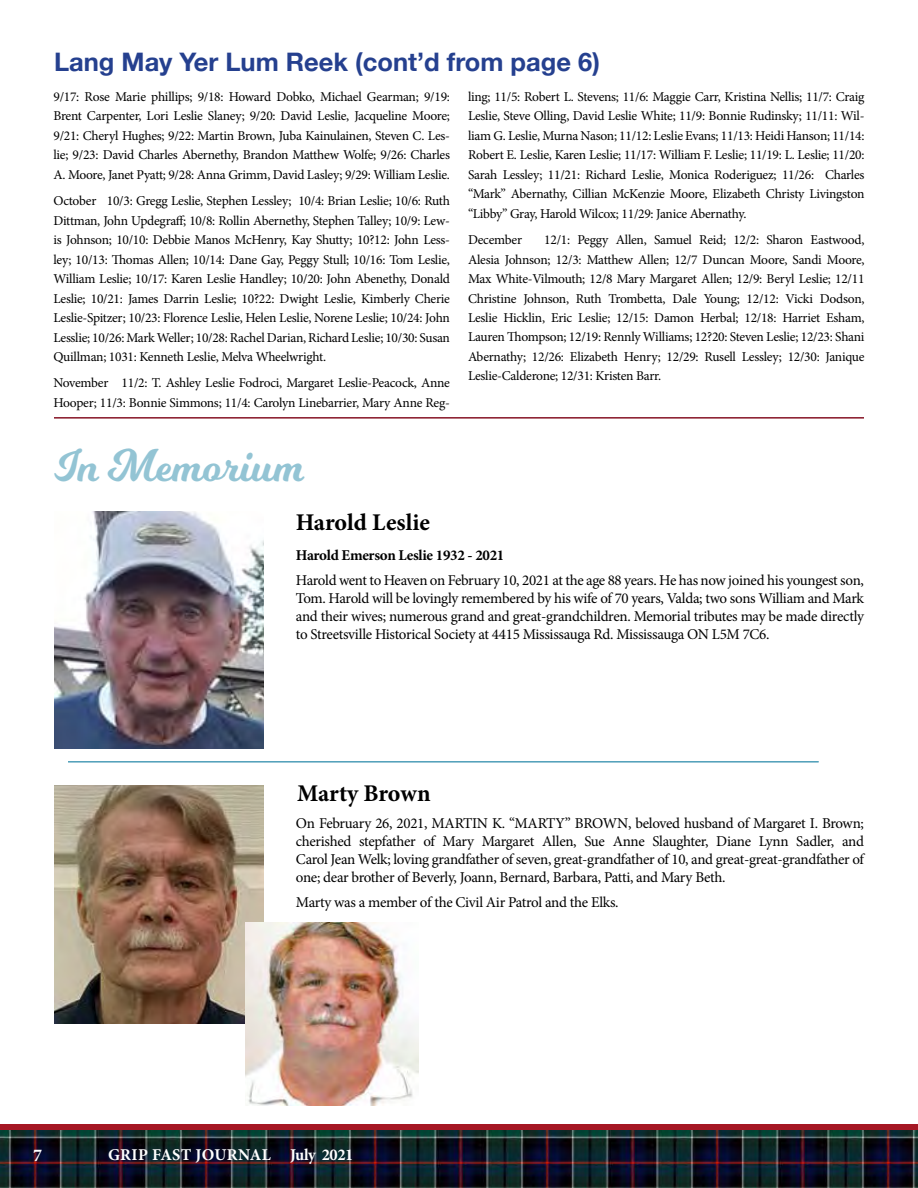
<style>
.page{position:relative;width:918px;height:1188px;background:#fff}
.page>*{position:absolute;margin:0;border:0;box-sizing:border-box;transform-origin:0 0}
.t1{font:45px "Milkshake";letter-spacing:.02em;color:#93c4d4}
.t2{font:700 25.5px "Helvetica Neue";color:#25408f}
.t3{font:700 24px "Minion Pro";letter-spacing:-.005em;color:#000}
.t4{font:700 18px "Minion Pro";color:#fff}
.t5{font:700 16.5px "Minion Pro";letter-spacing:.01em;color:#fff}
.t6{font:15px/18px "Minion Pro";letter-spacing:-.02em;color:#000;text-align:justify}
.t7{font:700 15px "Minion Pro";letter-spacing:-.02em;color:#000}
.t8{font:13.5px/19.5px "Minion Pro";letter-spacing:-.02em;color:#000;text-align:justify}
</style>
<div class="page">
<img style="left:0;top:1130px;width:144px;height:58px">
<img style="left:144px;top:1130px;width:170px;height:58px">
<img style="left:314px;top:1130px;width:171px;height:58px">
<img style="left:485px;top:1130px;width:170px;height:58px">
<img style="left:655px;top:1130px;width:171px;height:58px">
<img style="left:826px;top:1130px;width:92px;height:58px">
<div style="left:0;top:1124px;width:918px;height:6px;background:#a51724"></div>
<hr style="left:54px;top:417px;width:810px;height:1px;background:#8b1e2e">
<hr style="left:54px;top:418px;width:810px;height:1px;background:#8b1e2e">
<img style="left:54px;top:511px;width:209px;height:238px">
<img style="left:54px;top:786px;width:209px;height:237px">
<img style="left:245px;top:922px;width:173px;height:183px">
<hr style="left:68px;top:762px;width:751px;height:1px;background:#4499b5">
<h2 class="t2" style="left:54px;top:46px;width:547px">Lang May Yer Lum Reek (cont’d from page 6)</h2>
<p class="t8" style="left:53px;top:87px;width:398px">9/17: Rose Marie phillips; 9/18: Howard Dobko, Michael Gearman; 9/19:<br>Brent Carpenter, Lori Leslie Slaney; 9/20: David Leslie, Jacqueline Moore; 9/21: Cheryl Hughes; 9/22: Martin Brown, Juba Kainulainen, Steven C. Les&shy;lie; 9/23: David Charles Abernethy, Brandon Matthew Wolfe; 9/26: Charles A. Moore, Janet Pyatt; 9/28: Anna Grimm, David Lasley; 9/29: William Leslie.</p>
<p class="t8" style="left:53px;top:191px;width:398px">October 10/3: Gregg Leslie, Stephen Lessley; 10/4: Brian Leslie; 10/6: Ruth Dittman, John Updegraff; 10/8: Rollin Abernethy, Stephen Talley; 10/9: Lew&shy;is Johnson; 10/10: Debbie Manos McHenry, Kay Shutty; 10?12: John Less&shy;ley; 10/13: Thomas Allen; 10/14: Dane Gay, Peggy Stull; 10/16: Tom Leslie, William Leslie; 10/17: Karen Leslie Handley; 10/20: John Abenethy, Donald Leslie; 10/21: James Darrin Leslie; 10?22: Dwight Leslie, Kimberly Cherie Leslie-Spitzer; 10/23: Florence Leslie, Helen Leslie, Norene Leslie; 10/24: John Lesslie; 10/26: Mark Weller; 10/28: Rachel Darian, Richard Leslie; 10/30: Susan Quillman; 1031: Kenneth Leslie, Melva Wheelwright.</p>
<p class="t8" style="left:53px;top:373px;width:398px">November 11/2: T. Ashley Leslie Fodroci, Margaret Leslie-Peacock, Anne<br>Hooper; 11/3: Bonnie Simmons; 11/4: Carolyn Linebarrier, Mary Anne Reg-</p>
<h1 class="t1" style="left:54px;top:433px;width:253px">In Memorium</h1>
<h3 class="t3" style="left:296px;top:505px;width:136px">Harold Leslie</h3>
<p class="t8" style="left:468px;top:87px;width:398px">ling; 11/5: Robert L. Stevens; 11/6: Maggie Carr, Kristina Nellis; 11/7: Craig Leslie, Steve Olling, David Leslie White; 11/9: Bonnie Rudinsky; 11/11: Wil&shy;liam G. Leslie, Murna Nason; 11/12: Leslie Evans; 11/13: Heidi Hanson; 11/14:<br>Robert E. Leslie, Karen Leslie; 11/17: William F. Leslie; 11/19: L. Leslie; 11/20:<br>Sarah Lessley; 11/21: Richard Leslie, Monica Roderiguez; 11/26: Charles “Mark” Abernathy, Cillian McKenzie Moore, Elizabeth Christy Livingston “Libby” Gray, Harold Wilcox; 11/29: Janice Abernathy.</p>
<p class="t8" style="left:468px;top:230px;width:56px">December</p>
<p class="t8" style="left:468px;top:230px;width:398px;text-indent:76px">12/1: Peggy Allen, Samuel Reid; 12/2: Sharon Eastwood, Alesia Johnson; 12/3: Matthew Allen; 12/7 Duncan Moore, Sandi Moore, Max White-Vilmouth; 12/8 Mary Margaret Allen; 12/9: Beryl Leslie; 12/11<br>Christine Johnson, Ruth Trombetta, Dale Young; 12/12: Vicki Dodson, Leslie Hicklin, Eric Leslie; 12/15: Damon Herbal; 12/18: Harriet Esham, Lauren Thompson; 12/19: Rennly Williams; 12?20: Steven Leslie; 12/23: Shani Abernathy; 12/26: Elizabeth Henry; 12/29: Rusell Lessley; 12/30: Janique Leslie-Calderone; 12/31: Kristen Barr.</p>
<p class="t7" style="left:296px;top:544px;width:210px">Harold Emerson Leslie 1932 - 2021</p>
<p class="t6" style="left:296px;top:571px;width:570px">Harold went to Heaven on February 10, 2021 at the age 88 years. He has now joined his youngest son, Tom. Harold will be lovingly remembered by his wife of 70 years, Valda; two sons William and Mark and their wives; numerous grand and great-grandchildren. Memorial tributes may be made directly to Streetsville Historical Society at 4415 Mississauga Rd. Mississauga ON L5M 7C6.</p>
<h3 class="t3" style="left:297px;top:776px;width:135px">Marty Brown</h3>
<p class="t6" style="left:296px;top:815px;width:570px">On February 26, 2021, MARTIN K. “MARTY” BROWN, beloved husband of Margaret I. Brown; cherished stepfather of Mary Margaret Allen, Sue Anne Slaughter, Diane Lynn Sadler, and Carol Jean Welk; loving grandfather of seven, great-grandfather of 10, and great-great-grandfather of one; dear brother of Beverly, Joann, Bernard, Barbara, Patti, and Mary Beth.</p>
<p class="t6" style="left:296px;top:893px;width:324px">Marty was a member of the Civil Air Patrol and the Elks.</p>
<h3 class="t4" style="left:33px;top:1143px;width:10px">7</h3>
<p class="t5" style="left:108px;top:1143px;width:247px">GRIP FAST JOURNAL July 2021</p>
</div>
